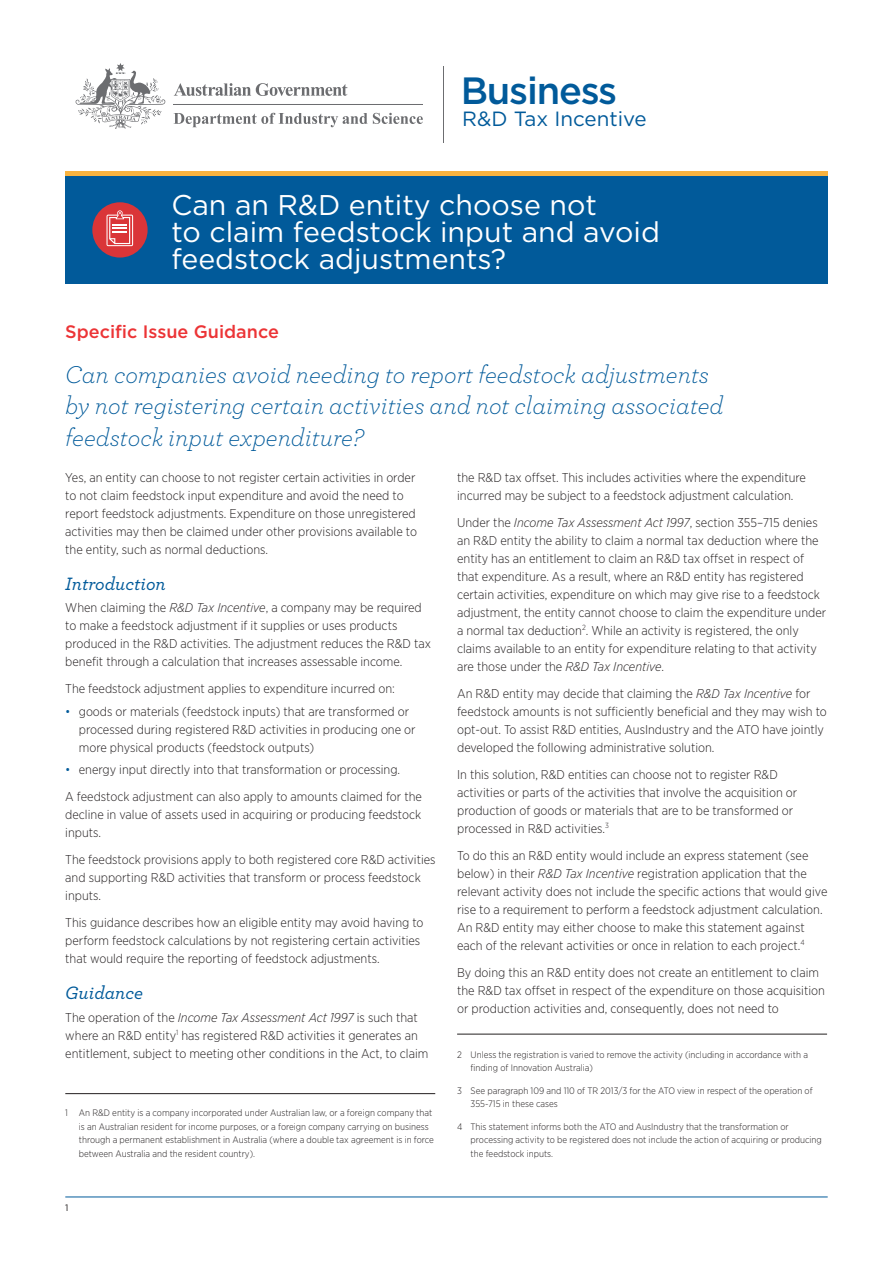
<style>
.page{position:relative;width:893px;height:1263px;background:#fff}
.page>*{position:absolute;margin:0;border:0;box-sizing:border-box;transform-origin:0 0}
.t1{font:500 37.95px "Gotham";letter-spacing:-.03em;color:#015a9a}
.business_h1_-_revers{font:28.5px/27px "Gotham";color:#fff}
.business_p_-_intro_i{font:italic 300 25.5px/31.5px "Archer";color:#015a9a}
.t2{font:20.55px "Gotham";color:#015a9a}
.business_h3{font:italic 500 18.75px "Archer";color:#015a9a}
.business_h2{font:500 18px "Gotham";color:#ec3436}
.business_p{font:300 12.75px/18px "Gotham Narrow";color:#231f20}
.business_p_-_pre_lis{font:300 12.75px "Gotham Narrow";color:#231f20}
.business_-_footnote{font:300 9.3px/13.5px "Gotham Narrow";color:#231f20}
.footnote{font:300 9.3px/13.5px "Gotham Narrow";color:#231f20}
.t3{font:9.3px "Gotham";color:#231f20}
.s1{font-style:italic}
.s2{color:#015a9a}
</style>
<div class="page">
<div style="left:65px;top:176px;width:763px;height:108px;background:#015a9a"></div>
<div style="left:65px;top:171px;width:763px;height:5px;background:#f9b340"></div>
<div style="left:92px;top:202px;width:56px;height:56px;background:#da3538;border-radius:50%"></div>
<svg style="left:107px;top:210px;width:26px;height:36px"></svg>
<hr style="left:65px;top:1197px;width:763px;height:1px;background:#015a9a">
<hr style="left:443px;top:66px;width:1px;height:76px;background:#6c6d70">
<svg style="left:174px;top:83px;width:173px;height:13px"></svg>
<svg style="left:76px;top:63px;width:89px;height:66px"></svg>
<svg style="left:174px;top:113px;width:249px;height:14px"></svg>
<hr style="left:174px;top:104px;width:249px;height:1px;background:#6c6d70">
<hr style="left:65px;top:1093px;width:370px;height:1px;background:#231f20">
<hr style="left:457px;top:1034px;width:370px;height:1px;background:#231f20">
<p class="t1" style="left:461px;top:66px;width:158px">Business</p>
<p class="t2" style="left:462px;top:106px;width:186px">R&amp;D Tax Incentive</p>
<h1 class="business_h1_-_revers" style="left:171px;top:190px;width:490px">Can an R&amp;D entity choose not<br>to claim feedstock input and avoid feedstock adjustments?</h1>
<h2 class="business_h2" style="left:65px;top:319px;width:215px">Specific Issue Guidance</h2>
<p class="business_p_-_intro_i" style="left:65px;top:357px;width:660px">Can companies avoid needing to report feedstock adjustments by not registering certain activities and not claiming associated feedstock input expenditure?</p>
<p class="business_p" style="left:65px;top:468px;width:353px">Yes, an entity can choose to not register certain activities in order to not claim feedstock input expenditure and avoid the need to report feedstock adjustments. Expenditure on those unregistered activities may then be claimed under other provisions available to the entity, such as normal deductions.</p>
<h3 class="business_h3" style="left:65px;top:569px;width:102px">Introduction</h3>
<p class="business_p" style="left:65px;top:598px;width:367px">When claiming the <span class="s1">R&amp;D Tax Incentive</span>, a company may be required to make a feedstock adjustment if it supplies or uses products produced in the R&amp;D activities. The adjustment reduces the R&amp;D tax benefit through a calculation that increases assessable income.</p>
<p class="business_p_-_pre_lis" style="left:65px;top:681px;width:331px">The feedstock adjustment applies to expenditure incurred on:</p>
<p class="business_p" style="left:79px;top:702px;width:338px;text-indent:-14px"><span class="s2">•</span> goods or materials (feedstock inputs) that are transformed or processed during registered R&amp;D activities in producing one or more physical products (feedstock outputs)</p>
<p class="business_p" style="left:65px;top:760px;width:336px"><span class="s2">•</span> energy input directly into that transformation or processing.</p>
<p class="business_p" style="left:65px;top:787px;width:358px;text-align:justify">A feedstock adjustment can also apply to amounts claimed for the decline in value of assets used in acquiring or producing feedstock inputs.</p>
<p class="business_p" style="left:65px;top:850px;width:372px">The feedstock provisions apply to both registered core R&amp;D activities and supporting R&amp;D activities that transform or process feedstock inputs.</p>
<p class="business_p" style="left:65px;top:913px;width:360px">This guidance describes how an eligible entity may avoid having to perform feedstock calculations by not registering certain activities that would require the reporting of feedstock adjustments.</p>
<h3 class="business_h3" style="left:65px;top:979px;width:79px">Guidance</h3>
<p class="business_p" style="left:65px;top:1008px;width:365px">The operation of the <span class="s1">Income Tax Assessment Act 1997</span> is such that where an R&amp;D entity<sup>1</sup> has registered R&amp;D activities it generates an entitlement, subject to meeting other conditions in the Act, to claim</p>
<p class="business_p" style="left:457px;top:468px;width:350px">the R&amp;D tax offset. This includes activities where the expenditure incurred may be subject to a feedstock adjustment calculation.</p>
<p class="business_p" style="left:457px;top:513px;width:371px">Under the <span class="s1">Income Tax Assessment Act 1997</span>, section 355–715 denies an R&amp;D entity the ability to claim a normal tax deduction where the entity has an entitlement to claim an R&amp;D tax offset in respect of that expenditure. As a result, where an R&amp;D entity has registered certain activities, expenditure on which may give rise to a feedstock adjustment, the entity cannot choose to claim the expenditure under a normal tax deduction<sup>2</sup>. While an activity is registered, the only claims available to an entity for expenditure relating to that activity are those under the <span class="s1">R&amp;D Tax Incentive</span>.</p>
<p class="business_p" style="left:457px;top:684px;width:371px">An R&amp;D entity may decide that claiming the <span class="s1">R&amp;D Tax Incentive</span> for feedstock amounts is not sufficiently beneficial and they may wish to opt-out. To assist R&amp;D entities, AusIndustry and the ATO have jointly developed the following administrative solution.</p>
<p class="business_p" style="left:457px;top:765px;width:342px">In this solution, R&amp;D entities can choose not to register R&amp;D activities or parts of the activities that involve the acquisition or production of goods or materials that are to be transformed or processed in R&amp;D activities.<sup>3</sup></p>
<p class="business_p" style="left:457px;top:846px;width:372px">To do this an R&amp;D entity would include an express statement (see below) in their <span class="s1">R&amp;D Tax Incentive</span> registration application that the relevant activity does not include the specific actions that would give rise to a requirement to perform a feedstock adjustment calculation.<br>An R&amp;D entity may either choose to make this statement against each of the relevant activities or once in relation to each project.<sup>4</sup></p>
<p class="business_p" style="left:457px;top:963px;width:369px">By doing this an R&amp;D entity does not create an entitlement to claim the R&amp;D tax offset in respect of the expenditure on those acquisition or production activities and, consequently, does not need to</p>
<p class="business_-_footnote" style="left:471px;top:1047px;width:339px;text-indent:-14px">2 Unless the registration is varied to remove the activity (including in accordance with a finding of Innovation Australia)</p>
<p class="business_-_footnote" style="left:471px;top:1083px;width:344px;text-indent:-14px">3 See paragraph 109 and 110 of TR 2013/3 for the ATO view in respect of the operation of<br>355-715 in these cases</p>
<p class="business_-_footnote" style="left:471px;top:1119px;width:353px;text-indent:-14px">4 This statement informs both the ATO and AusIndustry that the transformation or processing activity to be registered does not include the action of acquiring or producing the feedstock inputs.</p>
<p class="footnote" style="left:79px;top:1106px;width:357px;text-indent:-14px">1 An R&amp;D entity is a company incorporated under Australian law, or a foreign company that is an Australian resident for income purposes, or a foreign company carrying on business through a permanent establishment in Australia (where a double tax agreement is in force between Australia and the resident country).</p>
<p class="t3" style="left:65px;top:1201px;width:5px">1</p>
</div>
